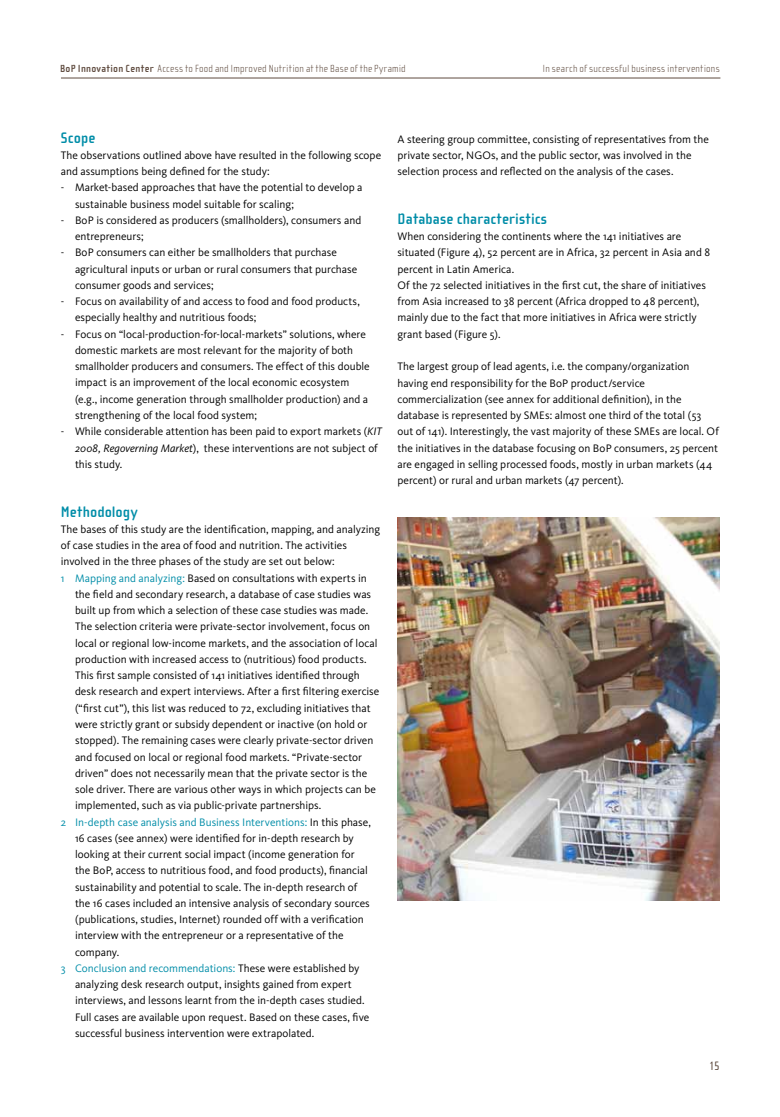
<style>
.page{position:relative;width:780px;height:1117px;background:#fff}
.page>*{position:absolute;margin:0;border:0;box-sizing:border-box;transform-origin:0 0}
.t1{font:700 15.62px "Cholla Sans OT";letter-spacing:.01em;color:#008da8}
.t2{font:12.5px "Cholla Sans OT";color:#5f4b3f}
.t3{font:11.25px/16.2px "Kievit";color:#000}
.t4{font:11.25px "Kievit";color:#008da8}
.t5{font:100 10.62px "Cholla Sans OT";letter-spacing:.03em;color:#5f4b3f}
.s1{font-weight:700}
.s2{font-style:italic}
.s3{color:#008da8}
.s4{color:#000}
</style>
<div class="page">
<hr style="left:61px;top:78px;width:659px;height:1px;background:#5f4b3f">
<img style="left:397px;top:518px;width:322px;height:382px">
<p class="t5" style="left:60px;top:62px;width:347px"><span class="s1">BoP Innovation Center</span> Access to Food and Improved Nutrition at the Base of the Pyramid</p>
<p class="t5" style="left:542px;top:63px;width:178px">In search of successful business interventions</p>
<h1 class="t1" style="left:61px;top:129px;width:36px">Scope</h1>
<p class="t3" style="left:61px;top:147px;width:322px">The observations outlined above have resulted in the following scope and assumptions being defined for the study:</p>
<p class="t3" style="left:75px;top:179px;width:289px;text-indent:-14px">- Market-based approaches that have the potential to develop a sustainable business model suitable for scaling;</p>
<p class="t3" style="left:75px;top:212px;width:288px;text-indent:-14px">- BoP is considered as producers (smallholders), consumers and entrepreneurs;</p>
<p class="t3" style="left:75px;top:244px;width:284px;text-indent:-14px">- BoP consumers can either be smallholders that purchase agricultural inputs or urban or rural consumers that purchase consumer goods and services;</p>
<p class="t3" style="left:75px;top:293px;width:286px;text-indent:-14px">- Focus on availability of and access to food and food products, especially healthy and nutritious foods;</p>
<p class="t3" style="left:75px;top:325px;width:296px;text-indent:-14px">- Focus on “local-production-for-local-markets” solutions, where domestic markets are most relevant for the majority of both smallholder producers and consumers. The effect of this double impact is an improvement of the local economic ecosystem (e.g., income generation through smallholder production) and a strengthening of the local food system;</p>
<p class="t3" style="left:75px;top:423px;width:308px;text-indent:-14px">- While considerable attention has been paid to export markets (<span class="s2">KIT<br>2008, Regoverning Market</span>), these interventions are not subject of this study.</p>
<h1 class="t1" style="left:61px;top:503px;width:78px">Methodology</h1>
<p class="t3" style="left:61px;top:520px;width:321px">The bases of this study are the identification, mapping, and analyzing of case studies in the area of food and nutrition. The activities involved in the three phases of the study are set out below:<br><span class="s3">1 Mapping and analyzing:</span> Based on consultations with experts in</p>
<p class="t3" style="left:75px;top:585px;width:298px">the field and secondary research, a database of case studies was</p>
<p class="t3" style="left:75px;top:602px;width:294px">built up from which a selection of these case studies was made.</p>
<p class="t3" style="left:75px;top:618px;width:297px">The selection criteria were private-sector involvement, focus on</p>
<p class="t3" style="left:75px;top:634px;width:304px">local or regional low-income markets, and the association of local</p>
<p class="t3" style="left:75px;top:650px;width:293px">production with increased access to (nutritious) food products.</p>
<p class="t3" style="left:75px;top:667px;width:286px">This first sample consisted of 141 initiatives identified through</p>
<p class="t3" style="left:75px;top:683px;width:306px">desk research and expert interviews. After a first filtering exercise</p>
<p class="t3" style="left:75px;top:699px;width:297px">(“first cut”), this list was reduced to 72, excluding initiatives that</p>
<p class="t3" style="left:75px;top:715px;width:294px">were strictly grant or subsidy dependent or inactive (on hold or</p>
<p class="t3" style="left:75px;top:732px;width:300px">stopped). The remaining cases were clearly private-sector driven</p>
<p class="t3" style="left:75px;top:748px;width:288px">and focused on local or regional food markets. “Private-sector</p>
<p class="t3" style="left:75px;top:764px;width:294px">driven” does not necessarily mean that the private sector is the</p>
<p class="t3" style="left:75px;top:780px;width:302px">sole driver. There are various other ways in which projects can be</p>
<p class="t3" style="left:75px;top:797px;width:248px">implemented, such as via public-private partnerships.</p>
<p class="t4" style="left:61px;top:814px;width:311px">2 In-depth case analysis and Business Interventions: <span class="s4">In this phase,</span></p>
<p class="t3" style="left:75px;top:829px;width:280px">16 cases (see annex) were identified for in-depth research by</p>
<p class="t3" style="left:75px;top:845px;width:281px">looking at their current social impact (income generation for</p>
<p class="t3" style="left:75px;top:862px;width:294px">the BoP, access to nutritious food, and food products), financial</p>
<p class="t3" style="left:75px;top:878px;width:284px">sustainability and potential to scale. The in-depth research of</p>
<p class="t3" style="left:75px;top:894px;width:296px">the 16 cases included an intensive analysis of secondary sources</p>
<p class="t3" style="left:75px;top:910px;width:290px">(publications, studies, Internet) rounded off with a verification</p>
<p class="t3" style="left:75px;top:927px;width:270px">interview with the entrepreneur or a representative of the</p>
<p class="t3" style="left:75px;top:943px;width:46px">company.</p>
<p class="t4" style="left:61px;top:960px;width:300px">3 Conclusion and recommendations: <span class="s4">These were established by</span></p>
<p class="t3" style="left:75px;top:975px;width:278px">analyzing desk research output, insights gained from expert</p>
<p class="t3" style="left:75px;top:992px;width:291px">interviews, and lessons learnt from the in-depth cases studied.</p>
<p class="t3" style="left:75px;top:1008px;width:296px">Full cases are available upon request. Based on these cases, five</p>
<p class="t3" style="left:75px;top:1024px;width:241px">successful business intervention were extrapolated.</p>
<p class="t3" style="left:397px;top:130px;width:313px">A steering group committee, consisting of representatives from the private sector, NGOs, and the public sector, was involved in the selection process and reflected on the analysis of the cases.</p>
<h1 class="t1" style="left:397px;top:210px;width:151px">Database characteristics</h1>
<p class="t3" style="left:397px;top:228px;width:314px">When considering the continents where the 141 initiatives are situated (Figure 4), 52 percent are in Africa, 32 percent in Asia and 8 percent in Latin America.<br>Of the 72 selected initiatives in the first cut, the share of initiatives from Asia increased to 38 percent (Africa dropped to 48 percent), mainly due to the fact that more initiatives in Africa were strictly grant based (Figure 5).</p>
<p class="t3" style="left:397px;top:358px;width:323px">The largest group of lead agents, i.e. the company/organization having end responsibility for the BoP product/service commercialization (see annex for additional definition), in the database is represented by SMEs: almost one third of the total (53 out of 141). Interestingly, the vast majority of these SMEs are local. Of the initiatives in the database focusing on BoP consumers, 25 percent are engaged in selling processed foods, mostly in urban markets (44 percent) or rural and urban markets (47 percent).</p>
<p class="t2" style="left:709px;top:1058px;width:12px">15</p>
</div>
